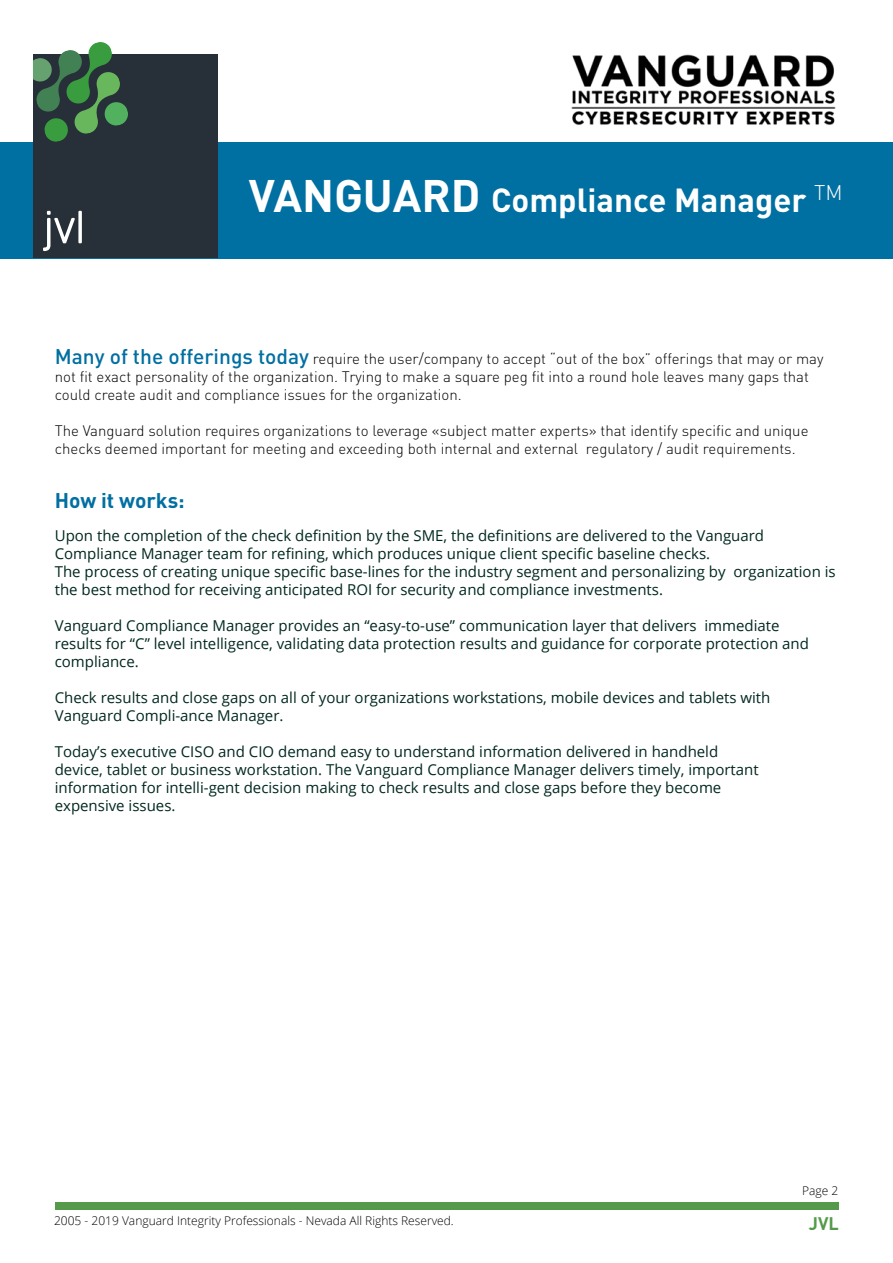
<style>
.page{position:relative;width:893px;height:1263px;background:#fff}
.page>*{position:absolute;margin:0;border:0;box-sizing:border-box;transform-origin:0 0}
.t1{font:700 33px "DIN Pro";color:#fff}
.t2{font:700 21px "DIN Pro";color:#006fa1}
.t3{font:700 18px "DIN Pro";color:#559a4b}
.t4{font:15px/18px "Open Sans";color:#012820}
.t5{font:300 15px/18px "DIN Pro";color:#000}
.t6{font:300 12px "Open Sans";color:#000}
.s1{font-size:45px}
.s2{font-weight:500;font-size:21px;color:#006fa1}
</style>
<div class="page">
<div style="left:0;top:142px;width:893px;height:117px;background:#006fa1"></div>
<div style="left:33px;top:55px;width:185px;height:203px;background:#273038"></div>
<svg style="left:33px;top:42px;width:96px;height:100px"></svg>
<svg style="left:43px;top:211px;width:32px;height:40px"></svg>
<svg style="left:78px;top:211px;width:4px;height:32px"></svg>
<img style="left:571px;top:54px;width:265px;height:71px">
<div style="left:55px;top:1202px;width:783px;height:7px;background:#559a4b"></div>
<h1 class="t1" style="left:249px;top:178px;width:595px"><span class="s1">VANGUARD</span> Compliance Manager <sup>TM</sup></h1>
<p class="t5" style="left:55px;top:349px;width:770px"><span class="s2">Many of the offerings today</span> require the user/company to accept “out of the box” offerings that may or may not fit exact personality of the organization. Trying to make a square peg fit into a round hole leaves many gaps that could create audit and compliance issues for the organization.</p>
<p class="t5" style="left:55px;top:421px;width:755px">The Vanguard solution requires organizations to leverage «subject matter experts» that identify specific and unique checks deemed important for meeting and exceeding both internal and external regulatory / audit requirements.</p>
<h2 class="t2" style="left:55px;top:486px;width:131px">How it works:</h2>
<p class="t4" style="left:55px;top:526px;width:782px">Upon the completion of the check definition by the SME, the definitions are delivered to the Vanguard Compliance Manager team for refining, which produces unique client specific baseline checks.<br>The process of creating unique specific base-lines for the industry segment and personalizing by organization is the best method for receiving anticipated ROI for security and compliance investments.</p>
<p class="t4" style="left:55px;top:616px;width:756px">Vanguard Compliance Manager provides an “easy-to-use” communication layer that delivers immediate results for “C” level intelligence, validating data protection results and guidance for corporate protection and compliance.</p>
<p class="t4" style="left:55px;top:688px;width:717px">Check results and close gaps on all of your organizations workstations, mobile devices and tablets with<br>Vanguard Compli-ance Manager.</p>
<p class="t4" style="left:55px;top:742px;width:705px">Today’s executive CISO and CIO demand easy to understand information delivered in handheld device, tablet or business workstation. The Vanguard Compliance Manager delivers timely, important information for intelli-gent decision making to check results and close gaps before they become expensive issues.</p>
<p class="t6" style="left:802px;top:1182px;width:38px">Page 2</p>
<p class="t6" style="left:54px;top:1213px;width:401px">2005 - 2019 Vanguard Integrity Professionals - Nevada All Rights Reserved.</p>
<p class="t3" style="left:809px;top:1211px;width:32px">JVL</p>
</div>
